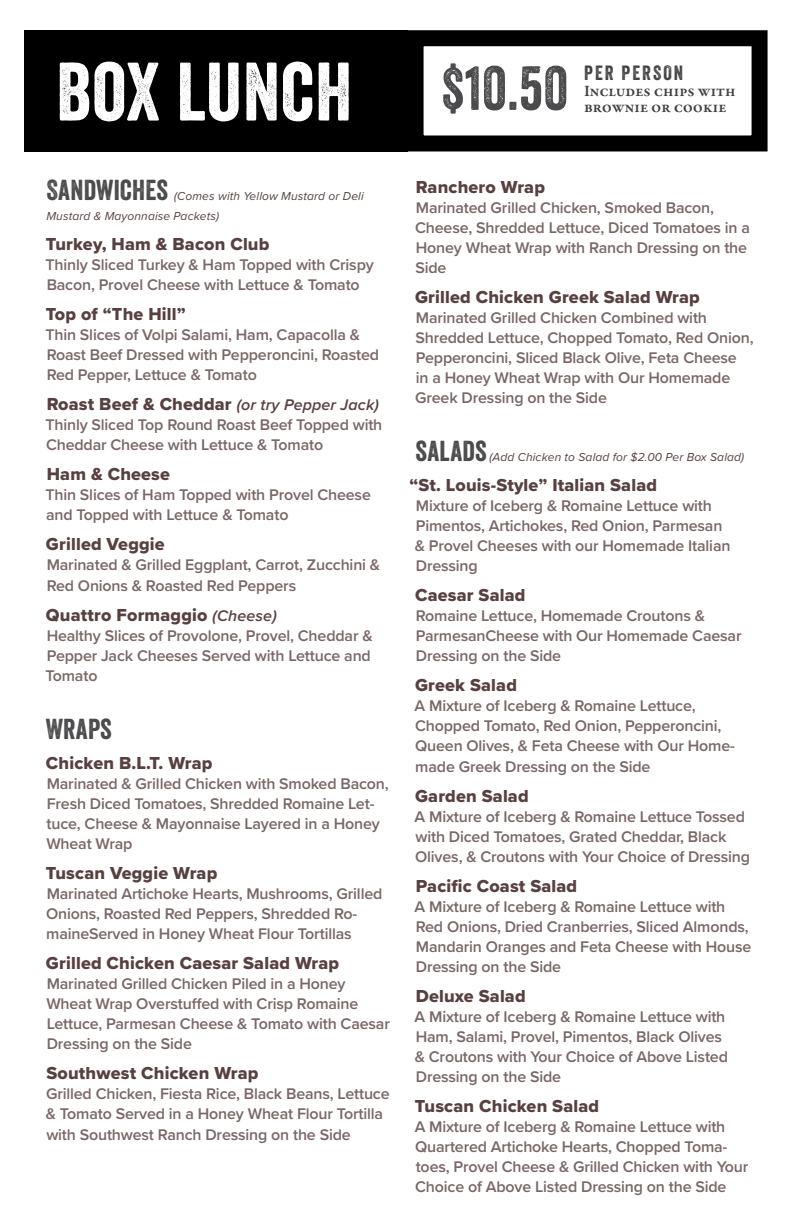
<style>
.page{position:relative;width:792px;height:1224px;background:#fff}
.page>*{position:absolute;margin:0;border:0;box-sizing:border-box;transform-origin:0 0}
.t1{font:80px "Veneer";letter-spacing:.01em;color:#fff}
.t2{font:60px "Veneer";color:#4a4a4c}
.t3{font:28px "Veneer";letter-spacing:.01em;color:#4a4a4c}
.t4{font:20px "Veneer";letter-spacing:.1em;color:#414042}
.t5{font:18px "Proxima Nova Extrabld";letter-spacing:.01em;color:#594040}
.t6{font:600 16px/20px "Proxima Nova";letter-spacing:-.01em;color:#7a6666}
.t7{font:600 16px "Garamond Premr Pro";letter-spacing:-.005em;color:#414042}
.t8{font:italic 12px/20px "Proxima Nova";letter-spacing:.01em;color:#594040}
.s1{font-family:"Proxima Nova";font-weight:600;font-style:italic;font-size:16px}
</style>
<div class="page">
<div style="left:24px;top:30px;width:384px;height:121px;background:#000"></div>
<div style="left:408px;top:30px;width:360px;height:121px;border:16px solid #000"></div>
<h1 class="t1" style="left:56px;top:43px;width:298px">BOX LUNCH</h1>
<h2 class="t2" style="left:441px;top:52px;width:128px">$10.50</h2>
<p class="t4" style="left:584px;top:61px;width:101px">PER PERSON</p>
<p class="t7" style="left:584px;top:81px;width:153px">Includes chips with</p>
<p class="t7" style="left:584px;top:97px;width:144px">brownie or cookie</p>
<h3 class="t3" style="left:46px;top:172px;width:123px">SANDWICHES</h3>
<p class="t8" style="left:46px;top:185px;width:319px;text-indent:128px">(Comes with Yellow Mustard or Deli<br>Mustard &amp; Mayonnaise Packets)</p>
<p class="t5" style="left:46px;top:230px;width:225px">Turkey, Ham &amp; Bacon Club</p>
<p class="t6" style="left:45px;top:254px;width:330px">Thinly Sliced Turkey &amp; Ham Topped with Crispy<br>Bacon, Provel Cheese with Lettuce &amp; Tomato</p>
<p class="t5" style="left:46px;top:300px;width:141px">Top of “The Hill”</p>
<p class="t6" style="left:45px;top:324px;width:335px">Thin Slices of Volpi Salami, Ham, Capacolla &amp;<br>Roast Beef Dressed with Pepperoncini, Roasted<br>Red Pepper, Lettuce &amp; Tomato</p>
<p class="t5" style="left:47px;top:390px;width:334px">Roast Beef &amp; Cheddar <span class="s1">(or try Pepper Jack)</span></p>
<p class="t6" style="left:45px;top:414px;width:338px">Thinly Sliced Top Round Roast Beef Topped with<br>Cheddar Cheese with Lettuce &amp; Tomato</p>
<p class="t5" style="left:47px;top:460px;width:125px">Ham &amp; Cheese</p>
<p class="t6" style="left:45px;top:484px;width:327px">Thin Slices of Ham Topped with Provel Cheese and Topped with Lettuce &amp; Tomato</p>
<p class="t5" style="left:46px;top:530px;width:120px">Grilled Veggie</p>
<p class="t6" style="left:47px;top:553px;width:335px;line-height:21px">Marinated &amp; Grilled Eggplant, Carrot, Zucchini &amp;<br>Red Onions &amp; Roasted Red Peppers</p>
<p class="t5" style="left:46px;top:601px;width:232px">Quattro Formaggio <span class="s1">(Cheese)</span></p>
<p class="t6" style="left:45px;top:625px;width:329px;text-align:justify">Healthy Slices of Provolone, Provel, Cheddar &amp; Pepper Jack Cheeses Served with Lettuce and Tomato</p>
<h3 class="t3" style="left:46px;top:711px;width:68px">WRAPS</h3>
<p class="t5" style="left:46px;top:749px;width:168px">Chicken B.L.T. Wrap</p>
<p class="t6" style="left:46px;top:773px;width:344px">Marinated &amp; Grilled Chicken with Smoked Bacon, Fresh Diced Tomatoes, Shredded Romaine Let&shy;tuce, Cheese &amp; Mayonnaise Layered in a Honey Wheat Wrap</p>
<p class="t5" style="left:46px;top:859px;width:173px">Tuscan Veggie Wrap</p>
<p class="t6" style="left:46px;top:883px;width:338px">Marinated Artichoke Hearts, Mushrooms, Grilled<br>Onions, Roasted Red Peppers, Shredded Ro&shy;maineServed in Honey Wheat Flour Tortillas</p>
<p class="t5" style="left:46px;top:949px;width:295px">Grilled Chicken Caesar Salad Wrap</p>
<p class="t6" style="left:46px;top:973px;width:345px">Marinated Grilled Chicken Piled in a Honey Wheat Wrap Overstuffed with Crisp Romaine Lettuce, Parmesan Cheese &amp; Tomato with Caesar Dressing on the Side</p>
<p class="t5" style="left:47px;top:1059px;width:213px">Southwest Chicken Wrap</p>
<p class="t6" style="left:46px;top:1083px;width:345px">Grilled Chicken, Fiesta Rice, Black Beans, Lettuce &amp; Tomato Served in a Honey Wheat Flour Tortilla with Southwest Ranch Dressing on the Side</p>
<p class="t5" style="left:416px;top:174px;width:131px">Ranchero Wrap</p>
<p class="t6" style="left:415px;top:197px;width:336px">Marinated Grilled Chicken, Smoked Bacon, Cheese, Shredded Lettuce, Diced Tomatoes in a Honey Wheat Wrap with Ranch Dressing on the Side</p>
<p class="t5" style="left:415px;top:284px;width:286px">Grilled Chicken Greek Salad Wrap</p>
<p class="t6" style="left:415px;top:307px;width:340px">Marinated Grilled Chicken Combined with Shredded Lettuce, Chopped Tomato, Red Onion, Pepperoncini, Sliced Black Olive, Feta Cheese<br>in a Honey Wheat Wrap with Our Homemade Greek Dressing on the Side</p>
<h3 class="t3" style="left:416px;top:434px;width:73px">SALADS</h3>
<p class="t8" style="left:489px;top:447px;width:256px">(Add Chicken to Salad for $2.00 Per Box Salad)</p>
<p class="t5" style="left:409px;top:472px;width:249px">“St. Louis-Style” Italian Salad</p>
<p class="t6" style="left:415px;top:495px;width:317px">Mixture of Iceberg &amp; Romaine Lettuce with Pimentos, Artichokes, Red Onion, Parmesan &amp; Provel Cheeses with our Homemade Italian Dressing</p>
<p class="t5" style="left:415px;top:582px;width:112px">Caesar Salad</p>
<p class="t6" style="left:416px;top:605px;width:327px">Romaine Lettuce, Homemade Croutons &amp;<br>ParmesanCheese with Our Homemade Caesar<br>Dressing on the Side</p>
<p class="t5" style="left:415px;top:672px;width:103px">Greek Salad</p>
<p class="t6" style="left:415px;top:695px;width:322px">A Mixture of Iceberg &amp; Romaine Lettuce, Chopped Tomato, Red Onion, Pepperoncini, Queen Olives, &amp; Feta Cheese with Our Home&shy;made Greek Dressing on the Side</p>
<p class="t5" style="left:415px;top:783px;width:115px">Garden Salad</p>
<p class="t6" style="left:415px;top:806px;width:337px">A Mixture of Iceberg &amp; Romaine Lettuce Tossed with Diced Tomatoes, Grated Cheddar, Black<br>Olives, &amp; Croutons with Your Choice of Dressing</p>
<p class="t5" style="left:416px;top:873px;width:163px">Pacific Coast Salad</p>
<p class="t6" style="left:415px;top:896px;width:338px">A Mixture of Iceberg &amp; Romaine Lettuce with Red Onions, Dried Cranberries, Sliced Almonds, Mandarin Oranges and Feta Cheese with House Dressing on the Side</p>
<p class="t5" style="left:416px;top:983px;width:111px">Deluxe Salad</p>
<p class="t6" style="left:415px;top:1006px;width:315px">A Mixture of Iceberg &amp; Romaine Lettuce with Ham, Salami, Provel, Pimentos, Black Olives &amp; Croutons with Your Choice of Above Listed Dressing on the Side</p>
<p class="t5" style="left:415px;top:1093px;width:186px">Tuscan Chicken Salad</p>
<p class="t6" style="left:415px;top:1116px;width:335px">A Mixture of Iceberg &amp; Romaine Lettuce with Quartered Artichoke Hearts, Chopped Toma&shy;toes, Provel Cheese &amp; Grilled Chicken with Your Choice of Above Listed Dressing on the Side</p>
</div>
